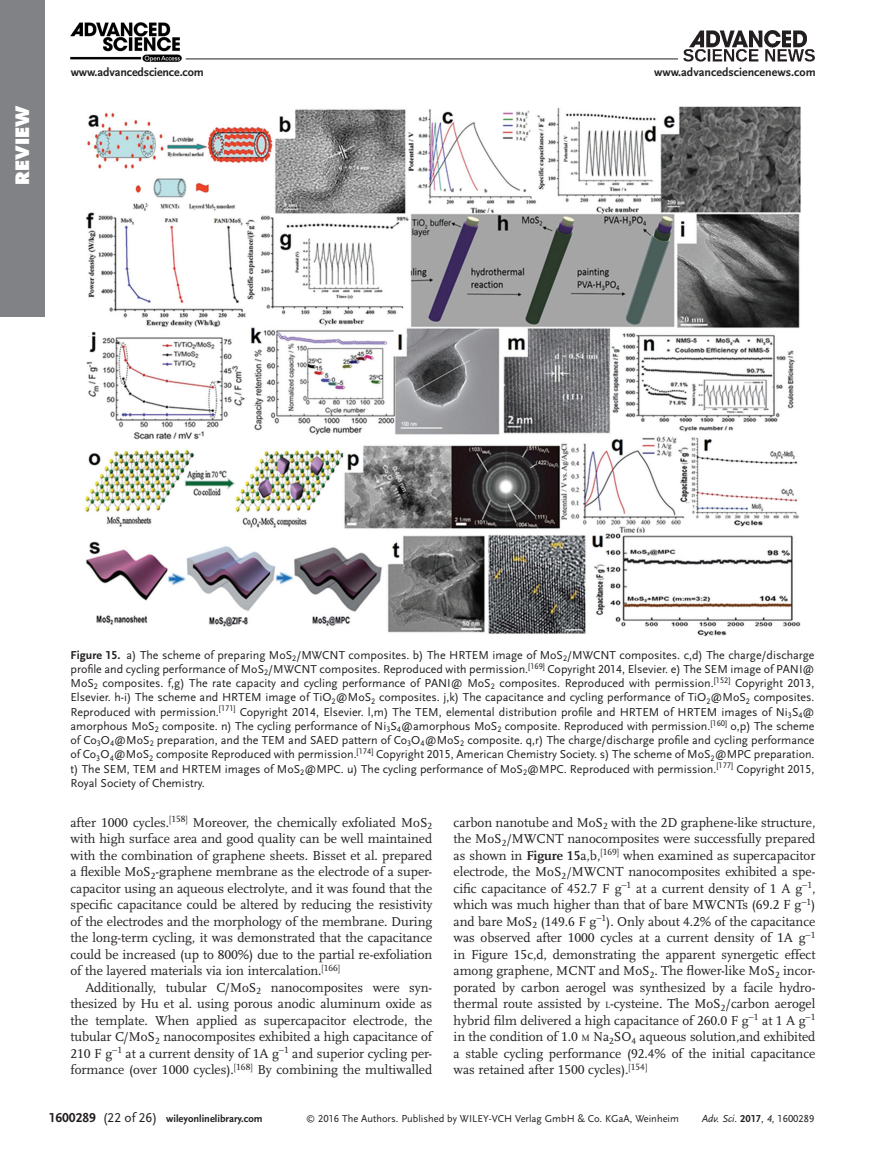
<style>
.page{position:relative;width:891px;height:1175px;background:#fff}
.page>*{position:absolute;margin:0;border:0;box-sizing:border-box;transform-origin:0 0}
.t1{font:800 18px "Futura";letter-spacing:.005em;color:#fff}
.t2{font:13.5px/16.5px "Scala LF";letter-spacing:-.005em;color:#231f20;text-align:justify}
.t3{font:12px/14.2px "Scala Sans LF";color:#231f20;text-align:justify}
.t4{font:700 12px "Scala Sans LF";color:#231f20}
.t5{font:10.5px "Scala Sans LF";color:#231f20}
.t6{font:700 10.5px "Scala Sans LF";color:#231f20}
.t7{font:italic 10.5px "Scala Sans LF";color:#231f20}
.s1{font-weight:700}
.s2{font-size:9.45px}
.s3{font-size:13.5px}
.s4{font-weight:400;font-size:13.5px}
.s5{font-size:9px}
.s6{font-weight:700;font-style:normal}
.s7{font-style:normal}
</style>
<div class="page">
<div style="left:0;top:0;width:45px;height:317px;background:#808285"></div>
<img style="left:70px;top:22px;width:112px;height:40px">
<hr style="left:186px;top:59px;width:492px;height:1px;background:#231f20">
<img style="left:683px;top:30px;width:132px;height:31px">
<img style="left:84px;top:107px;width:717px;height:529px">
<h1 class="t1" style="left:11px;top:185px;width:81px;rotate:-90deg">Review</h1>
<p class="t4" style="left:71px;top:65px;width:135px">www.advancedscience.com</p>
<p class="t4" style="left:654px;top:65px;width:163px">www.advancedsciencenews.com</p>
<p class="t3" style="left:70px;top:647px;width:746px"><span class="s1">Figure 15.</span> a) The scheme of preparing MoS<sub>2</sub>/MWCNT composites. b) The HRTEM image of MoS<sub>2</sub>/MWCNT composites. c,d) The charge/discharge profile and cycling performance of MoS<sub>2</sub>/MWCNT composites. Reproduced with permission.<sup>[169]</sup> Copyright 2014, Elsevier. e) The SEM image of PANI@ MoS<sub>2</sub> composites. f,g) The rate capacity and cycling performance of PANI@ MoS<sub>2</sub> composites. Reproduced with permission.<sup>[152]</sup> Copyright 2013, Elsevier. h-i) The scheme and HRTEM image of TiO<sub>2</sub>@MoS<sub>2</sub> composites. j,k) The capacitance and cycling performance of TiO<sub>2</sub>@MoS<sub>2</sub> composites.<br>Reproduced with permission.<sup>[171]</sup> Copyright 2014, Elsevier. l,m) The TEM, elemental distribution profile and HRTEM of HRTEM images of Ni<sub>3</sub>S<sub>4</sub>@ amorphous MoS<sub>2</sub> composite. n) The cycling performance of Ni<sub>3</sub>S<sub>4</sub>@amorphous MoS<sub>2</sub> composite. Reproduced with permission.<sup>[160]</sup> o,p) The scheme of Co<sub>3</sub>O<sub>4</sub>@MoS<sub>2</sub> preparation, and the TEM and SAED pattern of Co<sub>3</sub>O<sub>4</sub>@MoS<sub>2</sub> composite. q,r) The charge/discharge profile and cycling performance of Co<sub>3</sub>O<sub>4</sub>@MoS<sub>2</sub> composite Reproduced with permission.<sup>[174]</sup> Copyright 2015, American Chemistry Society. s) The scheme of MoS<sub>2</sub>@MPC preparation. t) The SEM, TEM and HRTEM images of MoS<sub>2</sub>@MPC. u) The cycling performance of MoS<sub>2</sub>@MPC. Reproduced with permission.<sup>[177]</sup> Copyright 2015, Royal Society of Chemistry.</p>
<p class="t2" style="left:70px;top:814px;width:363px">after 1000 cycles.<sup>[158]</sup> Moreover, the chemically exfoliated MoS<sub>2 </sub>with high surface area and good quality can be well maintained with the combination of graphene sheets. Bisset et al. prepared a flexible MoS<sub>2</sub>-graphene membrane as the electrode of a super&shy;capacitor using an aqueous electrolyte, and it was found that the specific capacitance could be altered by reducing the resistivity of the electrodes and the morphology of the membrane. During the long-term cycling, it was demonstrated that the capacitance could be increased (up to 800%) due to the partial re-exfoliation of the layered materials via ion intercalation.<sup>[166]</sup></p>
<p class="t2" style="left:70px;top:979px;width:363px;text-indent:15px">Additionally, tubular C/MoS<sub>2</sub> nanocomposites were syn&shy;thesized by Hu et al. using porous anodic aluminum oxide as the template. When applied as supercapacitor electrode, the tubular C/MoS<sub>2</sub> nanocomposites exhibited a high capacitance of 210 F g−<sup>1</sup> at a current density of 1A g−<sup>1</sup> and superior cycling per&shy;formance (over 1000 cycles).<sup>[168]</sup> By combining the multiwalled</p>
<p class="t2" style="left:454px;top:814px;width:363px">carbon nanotube and MoS<sub>2</sub> with the 2D graphene-like structure, the MoS<sub>2</sub>/MWCNT nanocomposites were successfully prepared as shown in <span class="s1">Figure 15</span>a,b,<sup>[169]</sup> when examined as supercapacitor electrode, the MoS<sub>2</sub>/MWCNT nanocomposites exhibited a spe&shy;cific capacitance of 452.7 F g−<sup>1</sup> at a current density of 1 A g−<sup>1</sup>, which was much higher than that of bare MWCNTs (69.2 F g−<sup>1</sup>) and bare MoS<sub>2</sub> (149.6 F g−<sup>1</sup>). Only about 4.2% of the capacitance was observed after 1000 cycles at a current density of 1A g−<sup>1 </sup>in Figure 15c,d, demonstrating the apparent synergetic effect among graphene, MCNT and MoS<sub>2</sub>. The flower-like MoS<sub>2</sub> incor&shy;porated by carbon aerogel was synthesized by a facile hydro&shy;thermal route assisted by <span class="s2">l</span>-cysteine. The MoS<sub>2</sub>/carbon aerogel hybrid film delivered a high capacitance of 260.0 F g−<sup>1</sup> at 1 A g−<sup>1 </sup>in the condition of 1.0 <span class="s2">m</span> Na<sub>2</sub>SO<sub>4</sub> aqueous solution,and exhibited a stable cycling performance (92.4% of the initial capacitance was retained after 1500 cycles).<sup>[154]</sup></p>
<p class="t6" style="left:49px;top:1113px;width:216px"><span class="s3">1600289</span> <span class="s4">(22 of 26)</span> wileyonlinelibrary.com</p>
<p class="t5" style="left:306px;top:1113px;width:374px"><span class="s5">©</span> 2016 The Authors. Published by WILEY-VCH Verlag GmbH &amp; Co. KGaA, Weinheim</p>
<p class="t7" style="left:702px;top:1113px;width:114px">Adv. Sci. <span class="s6">2017</span><span class="s7">,</span> 4<span class="s7">, 1600289</span></p>
</div>
